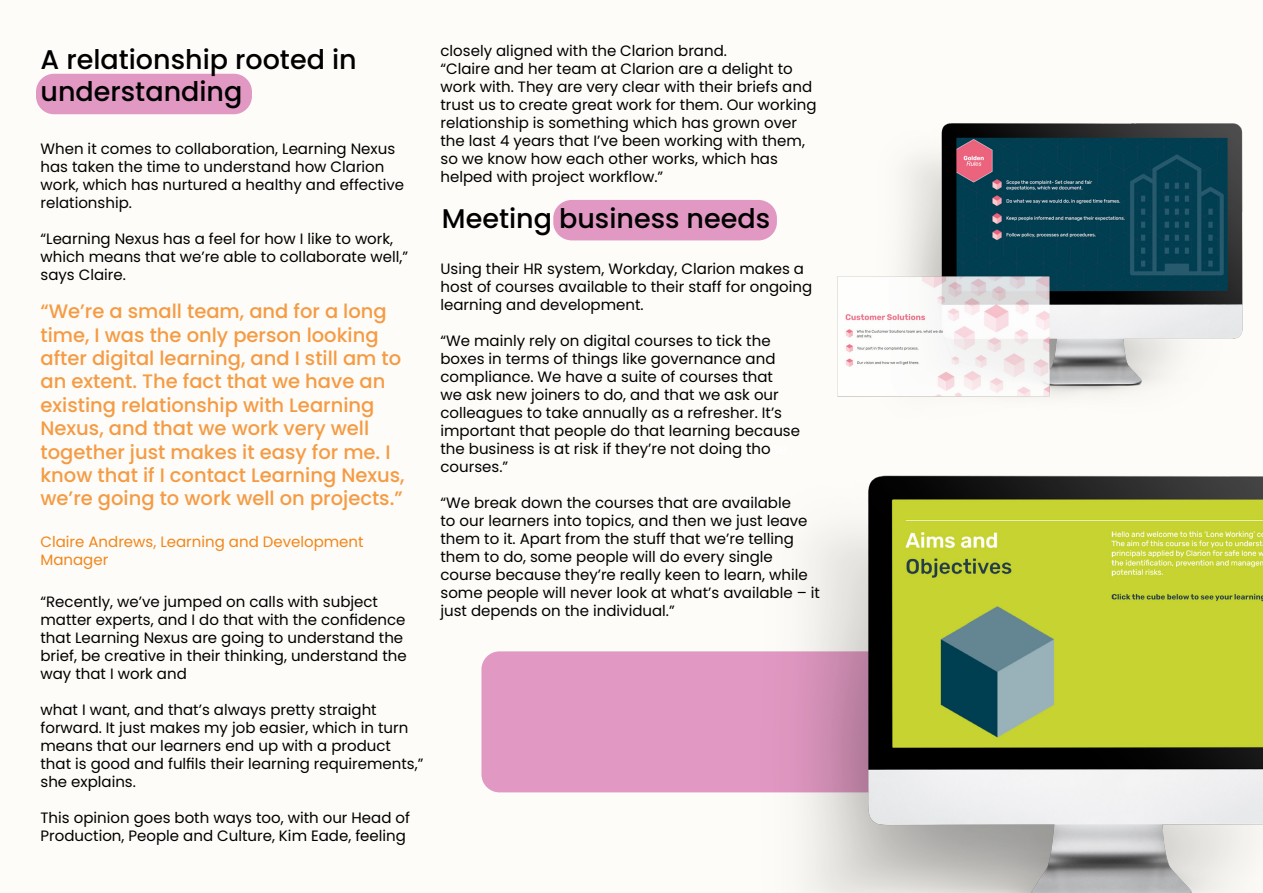
<style>
.page{position:relative;width:1263px;height:893px;background:#fdfcf8}
.page>*{position:absolute;margin:0;border:0;box-sizing:border-box;transform-origin:0 0}
.t1{font:500 27px/32.4px "Poppins";color:#000}
.t2{font:500 19.5px/23.4px "Poppins";color:#f59b44}
.t3{font:15px/18px "Poppins";color:#000}
.t4{font:15px/18px "Poppins";color:#f1861b}
.s1{color:#fff}
</style>
<div class="page">
<div style="left:481px;top:651px;width:150px;height:141px;background:#e198c2"></div>
<div style="left:36px;top:74px;width:216px;height:40px;background:#e198c2;border-radius:18px"></div>
<div style="left:553px;top:200px;width:224px;height:40px;background:#e198c2;border-radius:18px"></div>
<img style="left:631px;top:475px;width:632px;height:418px">
<img style="left:837px;top:123px;width:406px;height:274px">
<h1 class="t1" style="left:40px;top:43px;width:318px">A relationship rooted in understanding</h1>
<p class="t3" style="left:40px;top:140px;width:365px">When it comes to collaboration, Learning Nexus has taken the time to understand how Clarion work, which has nurtured a healthy and effective relationship.</p>
<p class="t3" style="left:40px;top:230px;width:369px">“Learning Nexus has a feel for how I like to work, which means that we’re able to collaborate well,” says Claire.</p>
<p class="t2" style="left:40px;top:300px;width:366px">“We’re a small team, and for a long time, I was the only person looking after digital learning, and I still am to an extent. The fact that we have an existing relationship with Learning Nexus, and that we work very well together just makes it easy for me. I know that if I contact Learning Nexus, we’re going to work well on projects.”</p>
<p class="t4" style="left:40px;top:533px;width:325px">Claire Andrews, Learning and Development<br>Manager</p>
<p class="t3" style="left:40px;top:593px;width:368px">“Recently, we’ve jumped on calls with subject matter experts, and I do that with the confidence that Learning Nexus are going to understand the brief, be creative in their thinking, understand the way that I work and</p>
<p class="t3" style="left:40px;top:701px;width:384px">what I want, and that’s always pretty straight forward. It just makes my job easier, which in turn means that our learners end up with a product that is good and fulfils their learning requirements,” she explains.</p>
<p class="t3" style="left:40px;top:809px;width:371px">This opinion goes both ways too, with our Head of<br>Production, People and Culture, Kim Eade, feeling</p>
<p class="t3" style="left:440px;top:42px;width:377px">closely aligned with the Clarion brand.<br>“Claire and her team at Clarion are a delight to work with. They are very clear with their briefs and trust us to create great work for them. Our working relationship is something which has grown over the last 4 years that I’ve been working with them, so we know how each other works, which has helped with project workflow.”</p>
<h1 class="t1" style="left:442px;top:203px;width:330px">Meeting business needs</h1>
<p class="t3" style="left:440px;top:260px;width:373px">Using their HR system, Workday, Clarion makes a host of courses available to their staff for ongoing learning and development.</p>
<p class="t3" style="left:440px;top:332px;width:361px">“We mainly rely on digital courses to tick the boxes in terms of things like governance and compliance. We have a suite of courses that<br>we ask new joiners to do, and that we ask our colleagues to take annually as a refresher. It’s important that people do that learning because the business is at risk if they’re not doing tho<span class="s1">se </span>courses.”</p>
<p class="t3" style="left:440px;top:494px;width:381px">“We break down the courses that are available<br>to our learners into topics, and then we just leave them to it. Apart from the stuff that we’re telling them to do, some people will do every single course because they’re really keen to learn, while some people will never look at what’s available – it just depends on the individual.”</p>
</div>
